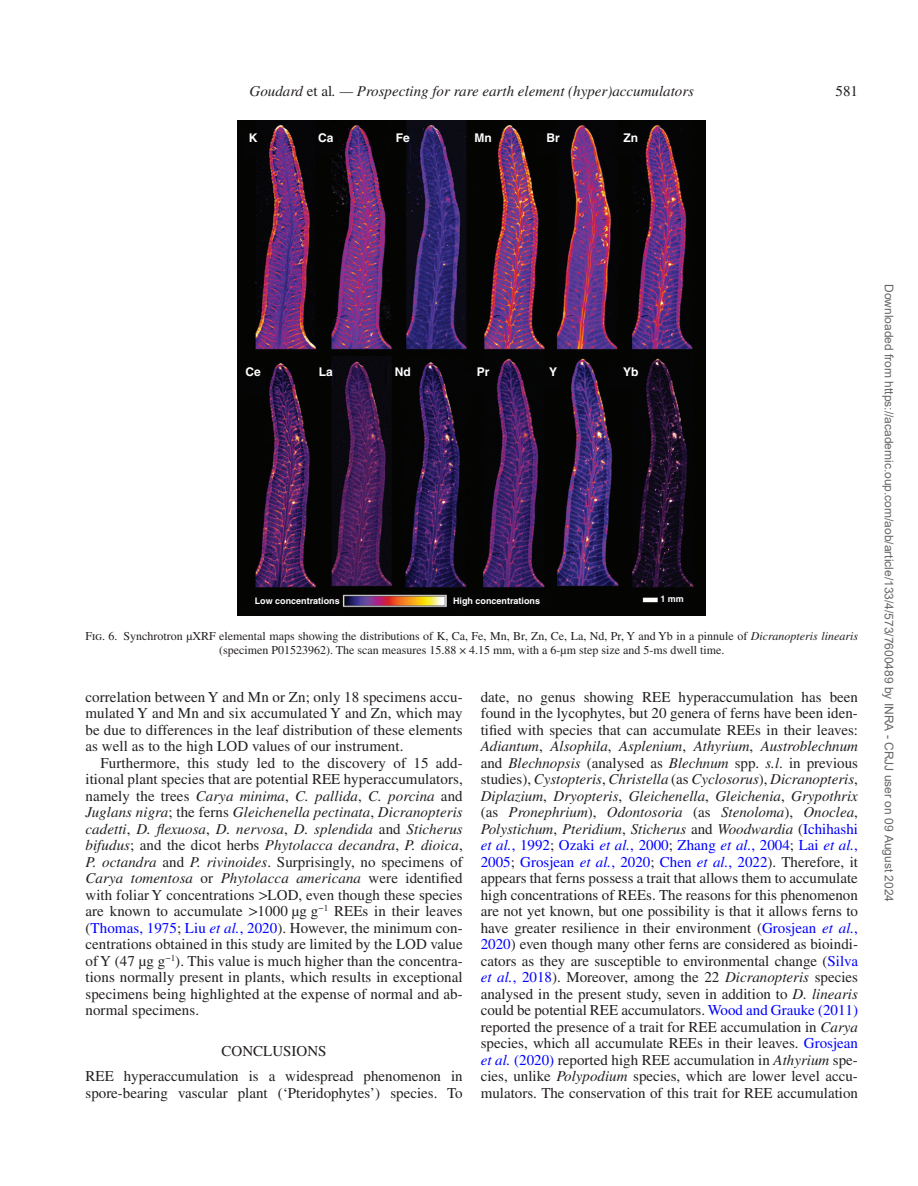
<style>
.page{position:relative;width:918px;height:1186px;background:#fff}
.page>*{position:absolute;margin:0;border:0;box-sizing:border-box;transform-origin:0 0}
.t1{font:15px/16.5px "Times LT Std";color:#231f20;text-align:justify}
.t2{font:italic 15px "Times LT Std";color:#231f20}
.t3{font:12px/13.5px "Times LT Std";color:#231f20;text-align:center}
.t4{font:12px "Arial";color:#666}
.t5{font:700 12px "Helvetica";color:#fff}
.t6{font:700 9px "Helvetica";color:#fff}
.s1{font-style:normal}
.s2{font-style:italic}
.s3{font-family:"Gandhari Unicode"}
.s4{color:#00f}
.s5{font-style:italic;color:#00f}
</style>
<div class="page">
<img style="left:238px;top:120px;width:468px;height:496px">
<p class="t2" style="left:250px;top:83px;width:446px">Goudard <span class="s1">et al</span>. — Prospecting for rare earth element (hyper)accumulators</p>
<p class="t1" style="left:836px;top:83px;width:24px">581</p>
<p class="t5" style="left:249px;top:131px;width:10px">K</p>
<p class="t5" style="left:318px;top:131px;width:17px">Ca</p>
<p class="t5" style="left:396px;top:131px;width:16px">Fe</p>
<p class="t5" style="left:475px;top:131px;width:19px">Mn</p>
<p class="t5" style="left:547px;top:131px;width:15px">Br</p>
<p class="t5" style="left:623px;top:131px;width:16px">Zn</p>
<p class="t5" style="left:246px;top:365px;width:17px">Ce</p>
<p class="t5" style="left:319px;top:365px;width:16px">La</p>
<p class="t5" style="left:395px;top:365px;width:17px">Nd</p>
<p class="t5" style="left:477px;top:365px;width:14px">Pr</p>
<p class="t5" style="left:549px;top:365px;width:10px">Y</p>
<p class="t5" style="left:623px;top:365px;width:17px">Yb</p>
<p class="t6" style="left:255px;top:595px;width:87px">Low concentrations</p>
<p class="t6" style="left:453px;top:595px;width:89px">High concentrations</p>
<p class="t6" style="left:660px;top:594px;width:25px">1 mm</p>
<p class="t3" style="left:86px;top:630px;width:774px">Fig. 6. Synchrotron µXRF elemental maps showing the distributions of K, Ca, Fe, Mn, Br, Zn, Ce, La, Nd, Pr, Y and Yb in a pinnule of <span class="s2">Dicranopteris linearis </span>(specimen P01523962). The scan measures 15.88 × 4.15 mm, with a 6-µm step size and 5-ms dwell time.</p>
<p class="t1" style="left:86px;top:688px;width:379px">correlation between Y and Mn or Zn; only 18 specimens accu&shy;mulated Y and Mn and six accumulated Y and Zn, which may be due to differences in the leaf distribution of these elements as well as to the high LOD values of our instrument.</p>
<p class="t1" style="left:86px;top:754px;width:379px;text-indent:15px">Furthermore, this study led to the discovery of 15 add&shy;itional plant species that are potential REE hyperaccumulators, namely the trees <span class="s2">Carya minima</span>, <span class="s2">C. pallida</span>, <span class="s2">C. porcina</span> and <span class="s2">Juglans nigra</span>; the ferns <span class="s2">Gleichenella pectinata</span>, <span class="s2">Dicranopteris cadetti</span>, <span class="s2">D. flexuosa</span>, <span class="s2">D. nervosa</span>, <span class="s2">D. splendida</span> and <span class="s2">Sticherus bifudus</span>; and the dicot herbs <span class="s2">Phytolacca decandra</span>, <span class="s2">P. dioica</span>, <span class="s2">P. octandra</span> and <span class="s2">P. rivinoides</span>. Surprisingly, no specimens of <span class="s2">Carya tomentosa</span> or <span class="s2">Phytolacca americana</span> were identified with foliar Y concentrations <span class="s3">&gt;</span>LOD, even though these species are known to accumulate <span class="s3">&gt;</span>1000 µg g<sup>−1</sup> REEs in their leaves (<span class="s4">Thomas, 1975</span>; <span class="s4">Liu</span> <span class="s5">et al.</span><span class="s4">, 2020</span>). However, the minimum con&shy;centrations obtained in this study are limited by the LOD value of Y (47 µg g<sup>−1</sup>). This value is much higher than the concentra&shy;tions normally present in plants, which results in exceptional specimens being highlighted at the expense of normal and ab&shy;normal specimens.</p>
<p class="t1" style="left:86px;top:1038px;width:379px;line-height:25.5px;text-align:center">CONCLUSIONS<br>REE hyperaccumulation is a widespread phenomenon in</p>
<p class="t1" style="left:86px;top:1084px;width:379px">spore-bearing vascular plant (‘Pteridophytes’) species. To</p>
<p class="t1" style="left:481px;top:688px;width:379px">date, no genus showing REE hyperaccumulation has been found in the lycophytes, but 20 genera of ferns have been iden&shy;tified with species that can accumulate REEs in their leaves:<br><span class="s2">Adiantum</span>, <span class="s2">Alsophila</span>, <span class="s2">Asplenium</span>, <span class="s2">Athyrium</span>, <span class="s2">Austroblechnum </span>and <span class="s2">Blechnopsis</span> (analysed as <span class="s2">Blechnum</span> spp. <span class="s2">s.l</span>. in previous studies), <span class="s2">Cystopteris</span>, <span class="s2">Christella</span> (as <span class="s2">Cyclosorus</span>), <span class="s2">Dicranopteris</span>, <span class="s2">Diplazium</span>, <span class="s2">Dryopteris</span>, <span class="s2">Gleichenella</span>, <span class="s2">Gleichenia</span>, <span class="s2">Grypothrix </span>(as <span class="s2">Pronephrium</span>), <span class="s2">Odontosoria</span> (as <span class="s2">Stenoloma</span>), <span class="s2">Onoclea</span>, <span class="s2">Polystichum</span>, <span class="s2">Pteridium</span>, <span class="s2">Sticherus</span> and <span class="s2">Woodwardia</span> (<span class="s4">Ichihashi </span><span class="s5">et al.</span><span class="s4">, 1992</span>; <span class="s4">Ozaki</span> <span class="s5">et al.</span><span class="s4">, 2000</span>; <span class="s4">Zhang</span> <span class="s5">et al.</span><span class="s4">, 2004</span>; <span class="s4">Lai</span> <span class="s5">et al.</span><span class="s4">, 2005</span>; <span class="s4">Grosjean</span> <span class="s5">et al.</span><span class="s4">, 2020</span>; <span class="s4">Chen</span> <span class="s5">et al.</span><span class="s4">, 2022</span>). Therefore, it appears that ferns possess a trait that allows them to accumulate high concentrations of REEs. The reasons for this phenomenon are not yet known, but one possibility is that it allows ferns to have greater resilience in their environment (<span class="s4">Grosjean</span> <span class="s5">et al.</span><span class="s4">, 2020</span>) even though many other ferns are considered as bioindi&shy;cators as they are susceptible to environmental change (<span class="s4">Silva </span><span class="s5">et al.</span><span class="s4">, 2018</span>). Moreover, among the 22 <span class="s2">Dicranopteris</span> species analysed in the present study, seven in addition to <span class="s2">D. linearis </span>could be potential REE accumulators. <span class="s4">Wood and Grauke (2011) </span>reported the presence of a trait for REE accumulation in <span class="s2">Carya </span>species, which all accumulate REEs in their leaves. <span class="s4">Grosjean </span><span class="s5">et al.</span> <span class="s4">(2020)</span> reported high REE accumulation in <span class="s2">Athyrium</span> spe&shy;cies, unlike <span class="s2">Polypodium</span> species, which are lower level accu&shy;mulators. The conservation of this trait for REE accumulation</p>
<p class="t4" style="left:893px;top:284px;width:619px;rotate:90deg">Downloaded from https://academic.oup.com/aob/article/133/4/573/7600489 by INRA - CRJJ user on 09 August 2024</p>
</div>
